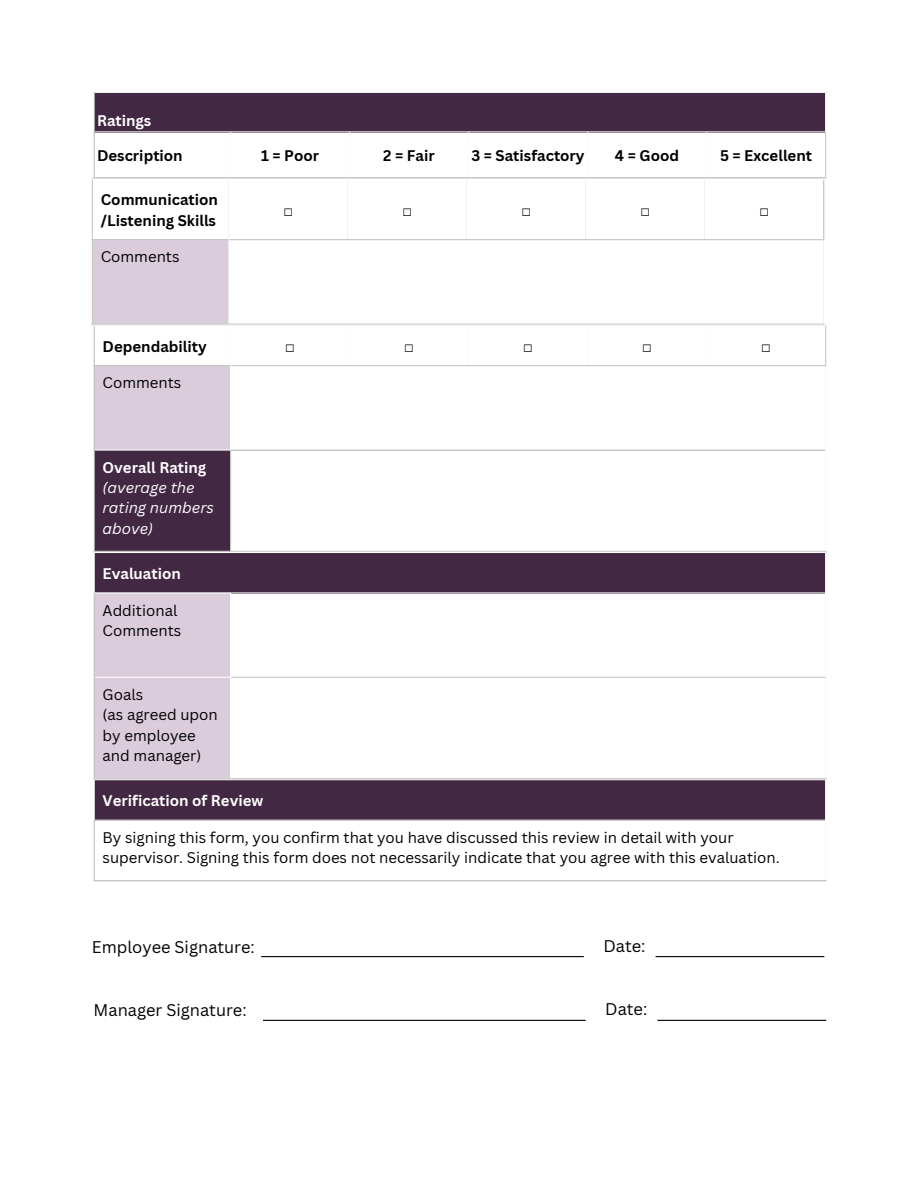
<style>
.page{position:relative;width:918px;height:1188px;background:#fff}
.page>*{position:absolute;margin:0;border:0;box-sizing:border-box;transform-origin:0 0}
.t1{font:16.5px "Canva Sans";color:#000}
.t2{font:15px/20.2px "Canva Sans";color:#000}
.t3{font:700 15px "Canva Sans";color:#000}
.t4{font:italic 15px/20.2px "Canva Sans";color:#fff}
.t5{font:700 15px "Canva Sans";color:#fff}
.t6{font:15px "Free Mono";color:#000}
.s1{font-weight:700;font-style:normal}
</style>
<div class="page">
<div style="left:94px;top:92px;width:732px;height:40px;background:#432844"></div>
<hr style="left:94px;top:93px;width:1px;height:84px;background:#cdcfcb">
<hr style="left:825px;top:132px;width:1px;height:45px;background:#cdcfcb">
<hr style="left:94px;top:177px;width:732px;height:1px;background:#cdcfcb">
<hr style="left:825px;top:93px;width:1px;height:38px;background:#fff">
<hr style="left:94px;top:92px;width:732px;height:1px;background:#fff">
<hr style="left:95px;top:131px;width:731px;height:1px;background:#fff">
<div style="left:92px;top:239px;width:137px;height:85px;background:#daccdb"></div>
<hr style="left:92px;top:180px;width:1px;height:144px;background:#cdcfcb">
<hr style="left:823px;top:180px;width:1px;height:59px;background:#cdcfcb">
<hr style="left:92px;top:239px;width:732px;height:1px;background:#cdcfcb">
<hr style="left:92px;top:324px;width:732px;height:1px;background:#cdcfcb">
<hr style="left:228px;top:180px;width:1px;height:144px;background:#fff">
<div style="left:94px;top:365px;width:137px;height:85px;background:#daccdb"></div>
<div style="left:94px;top:450px;width:137px;height:102px;background:#432844"></div>
<hr style="left:94px;top:326px;width:1px;height:225px;background:#cdcfcb">
<hr style="left:230px;top:451px;width:1px;height:100px;background:#cdcfcb">
<hr style="left:825px;top:326px;width:1px;height:39px;background:#cdcfcb">
<hr style="left:94px;top:365px;width:732px;height:1px;background:#cdcfcb">
<hr style="left:231px;top:450px;width:594px;height:1px;background:#cdcfcb">
<hr style="left:94px;top:551px;width:732px;height:1px;background:#cdcfcb">
<hr style="left:230px;top:326px;width:1px;height:124px;background:#fff">
<hr style="left:95px;top:450px;width:136px;height:1px;background:#fff">
<div style="left:94px;top:552px;width:732px;height:41px;background:#432844"></div>
<div style="left:95px;top:594px;width:135px;height:184px;background:#daccdb"></div>
<hr style="left:94px;top:553px;width:1px;height:39px;background:#fff">
<hr style="left:825px;top:553px;width:1px;height:225px;background:#fff">
<hr style="left:94px;top:552px;width:732px;height:1px;background:#fff">
<hr style="left:94px;top:592px;width:732px;height:2px;background:#fff">
<hr style="left:95px;top:677px;width:136px;height:1px;background:#fff">
<hr style="left:94px;top:594px;width:1px;height:184px;background:#cdcfcb">
<hr style="left:231px;top:677px;width:594px;height:1px;background:#cdcfcb">
<hr style="left:94px;top:778px;width:732px;height:1px;background:#cdcfcb">
<div style="left:94px;top:779px;width:732px;height:41px;background:#432844"></div>
<hr style="left:94px;top:780px;width:1px;height:40px;background:#fff">
<hr style="left:825px;top:780px;width:1px;height:100px;background:#fff">
<hr style="left:94px;top:779px;width:732px;height:1px;background:#fff">
<hr style="left:94px;top:821px;width:1px;height:59px;background:#cdcfcb">
<hr style="left:94px;top:880px;width:732px;height:2px;background:#cdcfcb">
<hr style="left:261px;top:956px;width:323px;height:1px;background:#000">
<hr style="left:656px;top:956px;width:168px;height:1px;background:#000">
<hr style="left:263px;top:1020px;width:323px;height:1px;background:#000">
<hr style="left:657px;top:1020px;width:169px;height:1px;background:#000">
<p class="t5" style="left:97px;top:110px;width:56px">Ratings</p>
<p class="t3" style="left:97px;top:145px;width:87px">Description</p>
<p class="t3" style="left:261px;top:145px;width:60px">1 = Poor</p>
<p class="t3" style="left:383px;top:145px;width:53px">2 = Fair</p>
<p class="t3" style="left:471px;top:145px;width:115px">3 = Satisfactory</p>
<p class="t3" style="left:615px;top:145px;width:66px">4 = Good</p>
<p class="t3" style="left:720px;top:145px;width:94px">5 = Excellent</p>
<p class="t3" style="left:101px;top:189px;width:119px">Communication</p>
<p class="t3" style="left:101px;top:210px;width:117px">/Listening Skills</p>
<p class="t6" style="left:284px;top:204px;width:10px">☐</p>
<p class="t6" style="left:403px;top:204px;width:10px">☐</p>
<p class="t6" style="left:522px;top:204px;width:10px">☐</p>
<p class="t6" style="left:641px;top:204px;width:10px">☐</p>
<p class="t6" style="left:760px;top:204px;width:10px">☐</p>
<p class="t2" style="left:101px;top:246px;width:80px">Comments</p>
<p class="t3" style="left:103px;top:336px;width:106px">Dependability</p>
<p class="t6" style="left:286px;top:340px;width:10px">☐</p>
<p class="t6" style="left:405px;top:340px;width:10px">☐</p>
<p class="t6" style="left:524px;top:340px;width:10px">☐</p>
<p class="t6" style="left:643px;top:340px;width:10px">☐</p>
<p class="t6" style="left:762px;top:340px;width:10px">☐</p>
<p class="t2" style="left:103px;top:372px;width:80px">Comments</p>
<p class="t4" style="left:103px;top:457px;width:113px"><span class="s1">Overall Rating </span>(average the rating numbers above)</p>
<p class="t5" style="left:103px;top:563px;width:80px">Evaluation</p>
<p class="t2" style="left:103px;top:600px;width:80px">Additional<br>Comments</p>
<p class="t2" style="left:103px;top:684px;width:42px">Goals</p>
<p class="t2" style="left:103px;top:704px;width:117px">(as agreed upon by employee and manager)</p>
<p class="t5" style="left:103px;top:790px;width:162px">Verification of Review</p>
<p class="t2" style="left:103px;top:827px;width:679px">By signing this form, you confirm that you have discussed this review in detail with your supervisor. Signing this form does not necessarily indicate that you agree with this evaluation.</p>
<p class="t1" style="left:92px;top:935px;width:165px">Employee Signature:</p>
<p class="t1" style="left:603px;top:934px;width:44px">Date:</p>
<p class="t1" style="left:94px;top:999px;width:155px">Manager Signature:</p>
<p class="t1" style="left:605px;top:998px;width:44px">Date:</p>
</div>
